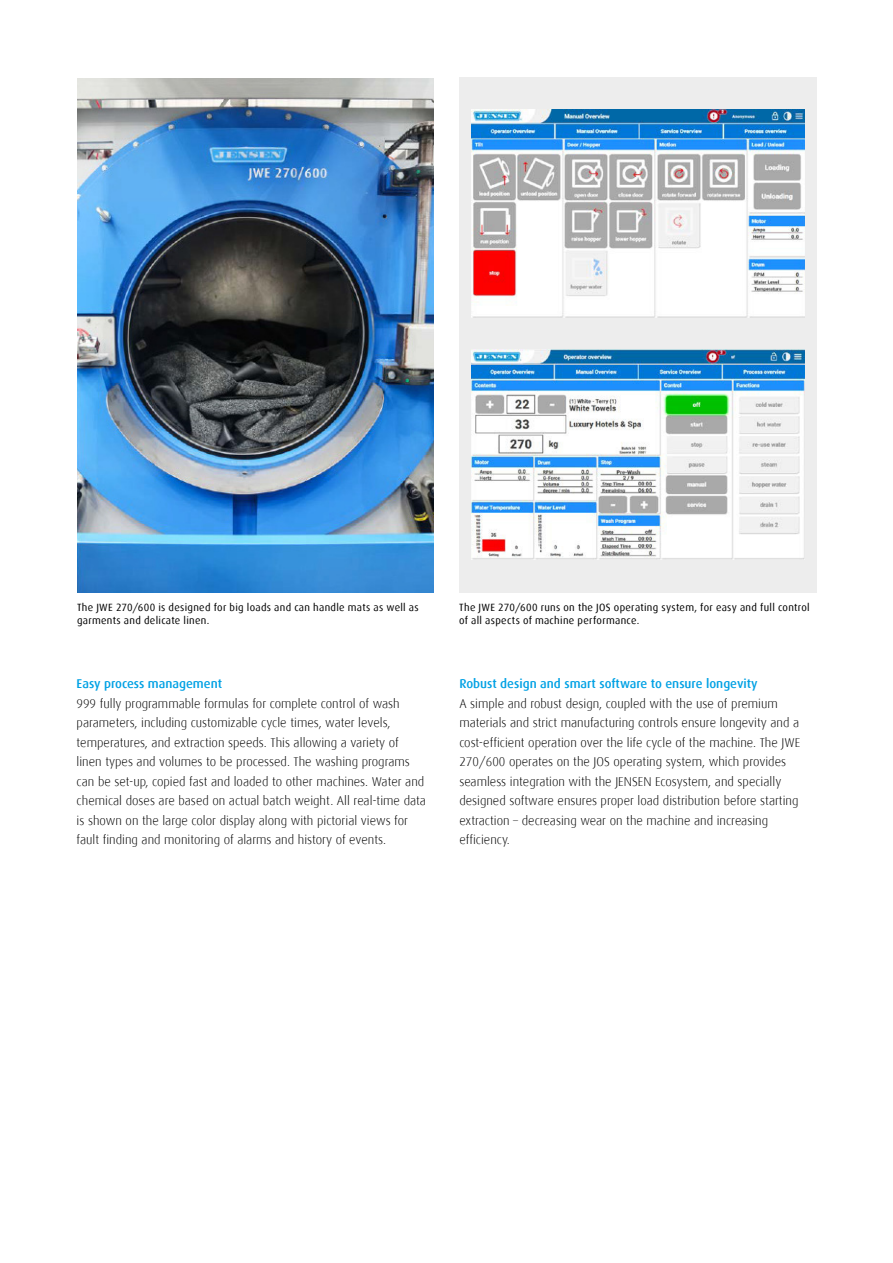
<style>
.page{position:relative;width:893px;height:1263px;background:#fff}
.page>*{position:absolute;margin:0;border:0;box-sizing:border-box;transform-origin:0 0}
.t1{font:300 12.75px/19.5px "Dax";color:#000}
.t2{font:500 12.75px "Dax";color:#00a1e4}
.t3{font:10.5px/13.5px "Dax";letter-spacing:.03em;color:#000}
</style>
<div class="page">
<div style="left:459px;top:77px;width:357px;height:515px;background:#ededed"></div>
<img style="left:77px;top:78px;width:357px;height:514px">
<img style="left:471px;top:109px;width:333px;height:208px">
<img style="left:471px;top:350px;width:333px;height:209px">
<p class="t3" style="left:77px;top:600px;width:343px">The JWE 270/600 is designed for big loads and can handle mats as well as garments and delicate linen.</p>
<p class="t3" style="left:459px;top:600px;width:352px">The JWE 270/600 runs on the JOS operating system, for easy and full control of all aspects of machine performance.</p>
<p class="t2" style="left:77px;top:677px;width:147px">Easy process management</p>
<p class="t1" style="left:77px;top:694px;width:351px">999 fully programmable formulas for complete control of wash parameters, including customizable cycle times, water levels, temperatures, and extraction speeds. This allowing a variety of linen types and volumes to be processed. The washing programs can be set-up, copied fast and loaded to other machines. Water and chemical doses are based on actual batch weight. All real-time data is shown on the large color display along with pictorial views for fault finding and monitoring of alarms and history of events.</p>
<p class="t2" style="left:459px;top:677px;width:300px">Robust design and smart software to ensure longevity</p>
<p class="t1" style="left:459px;top:694px;width:342px">A simple and robust design, coupled with the use of premium materials and strict manufacturing controls ensure longevity and a cost-efficient operation over the life cycle of the machine. The JWE 270/600 operates on the JOS operating system, which provides seamless integration with the JENSEN Ecosystem, and specially designed software ensures proper load distribution before starting extraction – decreasing wear on the machine and increasing efficiency.</p>
</div>
